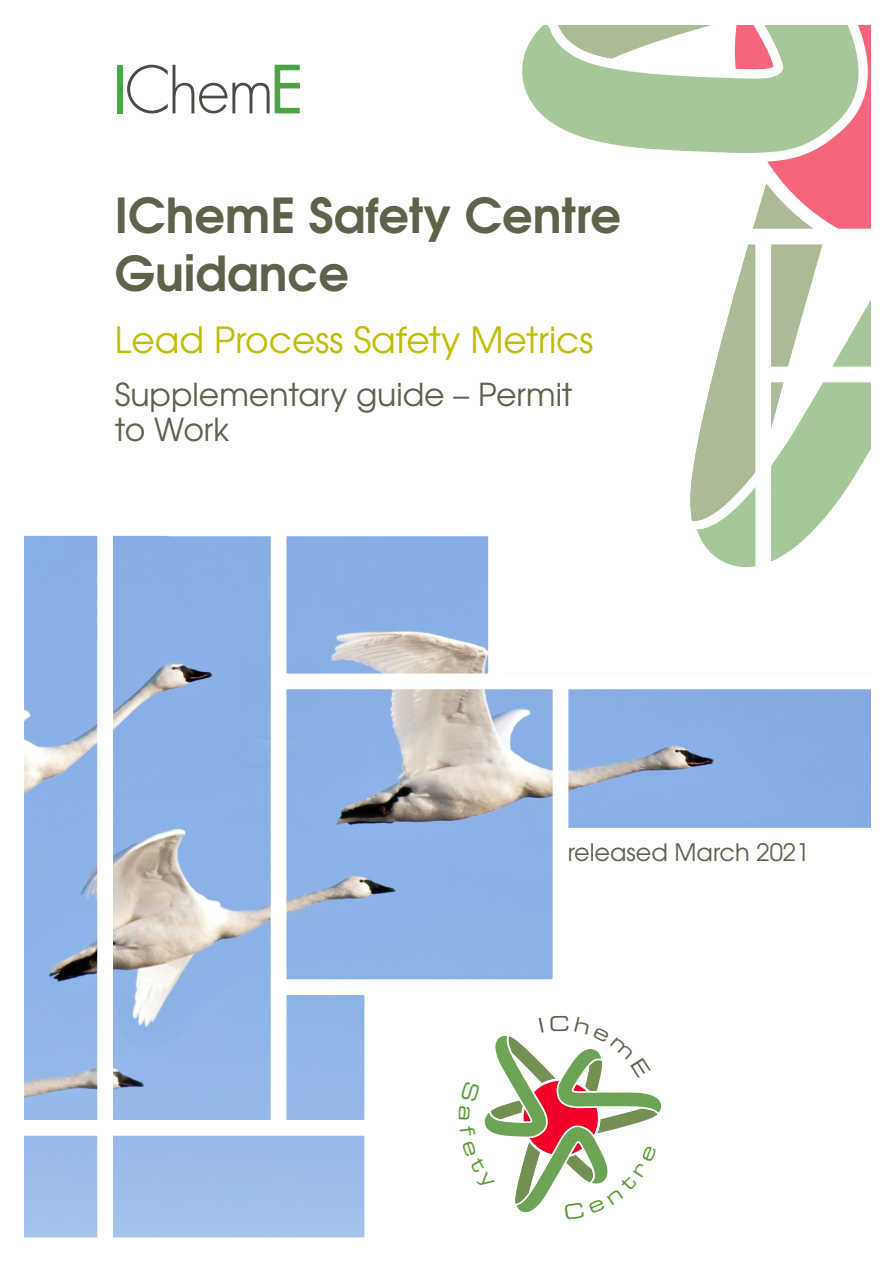
<style>
.page{position:relative;width:893px;height:1263px;background:#fff}
.page>*{position:absolute;margin:0;border:0;box-sizing:border-box;transform-origin:0 0}
.t1{font:700 48px/57.6px "Te X Gyre Adventor";color:#60614b}
.t2{font:36px "Te X Gyre Adventor";color:#c0bc00}
.t3{font:31.5px/34.5px "Te X Gyre Adventor";color:#60614b}
.t4{font:24px "Te X Gyre Adventor";color:#60614b}
</style>
<div class="page">
<svg style="left:522px;top:25px;width:349px;height:127px;fill:#a6c799"></svg>
<svg style="left:696px;top:91px;width:175px;height:443px"></svg>
<img style="left:24px;top:534px;width:847px;height:703px">
<div style="left:562px;top:840px;width:331px;height:146px;background:#fff"></div>
<div style="left:370px;top:986px;width:523px;height:273px;background:#fff"></div>
<div style="left:97px;top:528px;width:16px;height:729px;background:#fff"></div>
<div style="left:271px;top:525px;width:15px;height:608px;background:#fff"></div>
<div style="left:553px;top:683px;width:15px;height:305px;background:#fff"></div>
<div style="left:755px;top:237px;width:16px;height:344px;background:#fff"></div>
<div style="left:488px;top:9px;width:16px;height:679px;background:#fff"></div>
<div style="left:364px;top:990px;width:16px;height:259px;background:#fff"></div>
<div style="left:284px;top:979px;width:602px;height:16px;background:#fff"></div>
<div style="left:274px;top:673px;width:619px;height:16px;background:#fff"></div>
<div style="left:495px;top:229px;width:385px;height:15px;background:#fff"></div>
<div style="left:560px;top:828px;width:326px;height:15px;background:#fff"></div>
<div style="left:0;top:520px;width:286px;height:16px;background:#fff"></div>
<div style="left:15px;top:1120px;width:357px;height:16px;background:#fff"></div>
<div style="left:764px;top:367px;width:129px;height:15px;background:#fff"></div>
<div style="left:490px;top:577px;width:396px;height:16px;background:#fff"></div>
<div style="left:169px;top:520px;width:327px;height:16px;background:#fff"></div>
<svg style="left:127px;top:65px;width:173px;height:48px"></svg>
<div style="left:117px;top:65px;width:5px;height:48px;background:#44aa42"></div>
<svg style="left:484px;top:1036px;width:178px;height:177px"></svg>
<h1 class="t1" style="left:115px;top:182px;width:508px">IChemE Safety Centre<br>Guidance</h1>
<p class="t2" style="left:115px;top:311px;width:480px">Lead Process Safety Metrics</p>
<p class="t3" style="left:115px;top:375px;width:459px">Supplementary guide – Permit to Work</p>
<p class="t4" style="left:568px;top:833px;width:243px">released March 2021</p>
</div>
